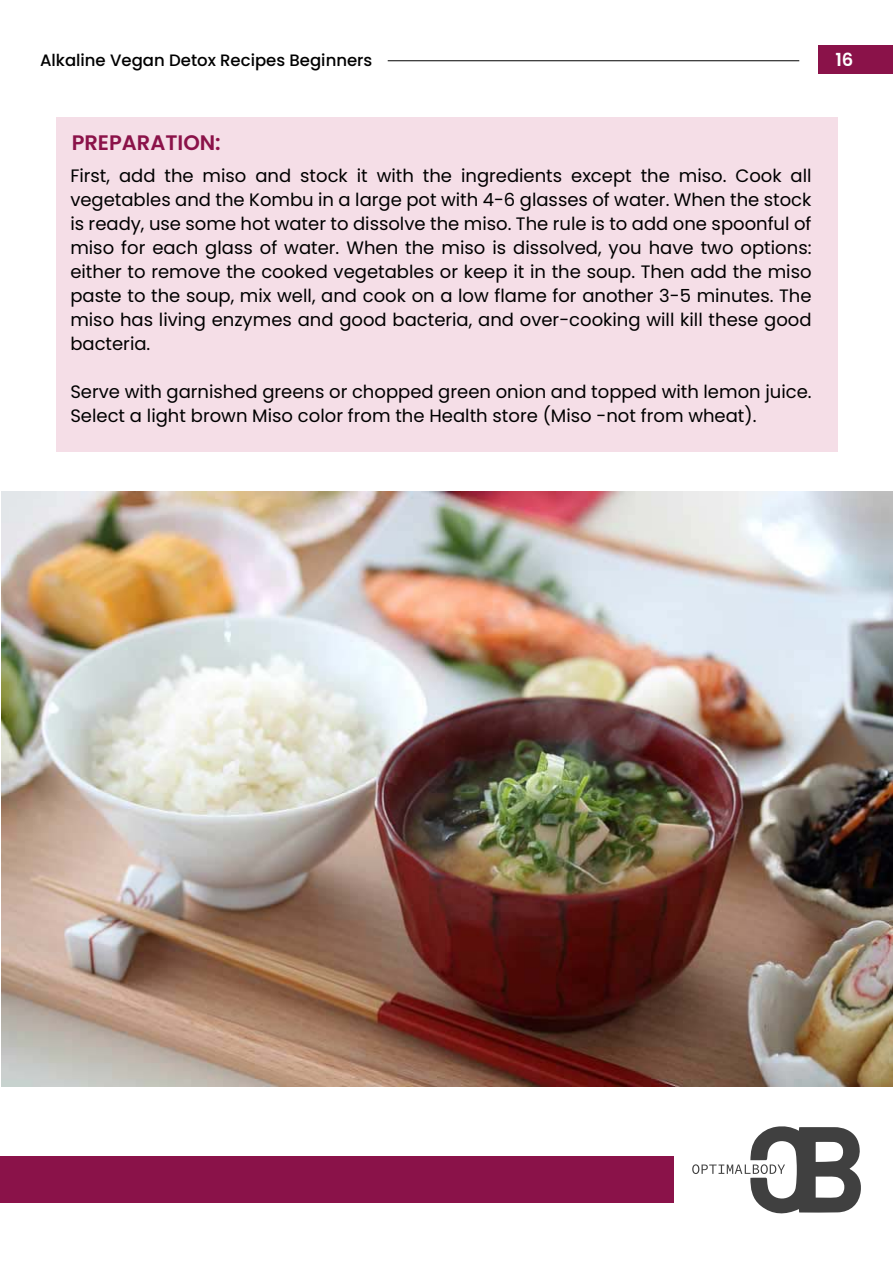
<style>
.page{position:relative;width:893px;height:1263px;background:#fff}
.page>*{position:absolute;margin:0;border:0;box-sizing:border-box;transform-origin:0 0}
.t1{font:600 21px "Poppins";color:#8b1249}
.t2{font:18px/24px "Poppins";color:#000;text-align:justify}
.t3{font:600 18px "Poppins";color:#fff}
.t4{font:500 16.5px "Poppins";color:#000}
</style>
<div class="page">
<div style="left:818px;top:45px;width:75px;height:29px;background:#8a1249"></div>
<hr style="left:388px;top:60px;width:411px;height:1px;background:#020202">
<svg style="left:692px;top:1126px;width:169px;height:88px"></svg>
<div style="left:1px;top:1157px;width:673px;height:46px;background:#8a1249"></div>
<div style="left:56px;top:117px;width:781px;height:335px;background:#f5dee7"></div>
<img style="left:1px;top:492px;width:891px;height:594px">
<p class="t4" style="left:40px;top:51px;width:334px">Alkaline Vegan Detox Recipes Beginners</p>
<p class="t3" style="left:835px;top:49px;width:20px">16</p>
<p class="t1" style="left:72px;top:131px;width:151px">PREPARATION:</p>
<p class="t2" style="left:70px;top:164px;width:743px">First, add the miso and stock it with the ingredients except the miso. Cook all vegetables and the Kombu in a large pot with 4-6 glasses of water. When the stock is ready, use some hot water to dissolve the miso. The rule is to add one spoonful of miso for each glass of water. When the miso is dissolved, you have two options: either to remove the cooked vegetables or keep it in the soup. Then add the miso paste to the soup, mix well, and cook on a low flame for another 3-5 minutes. The miso has living enzymes and good bacteria, and over-cooking will kill these good bacteria.</p>
<p class="t2" style="left:70px;top:380px;width:743px">Serve with garnished greens or chopped green onion and topped with lemon juice.<br>Select a light brown Miso color from the Health store (Miso -not from wheat).</p>
</div>
